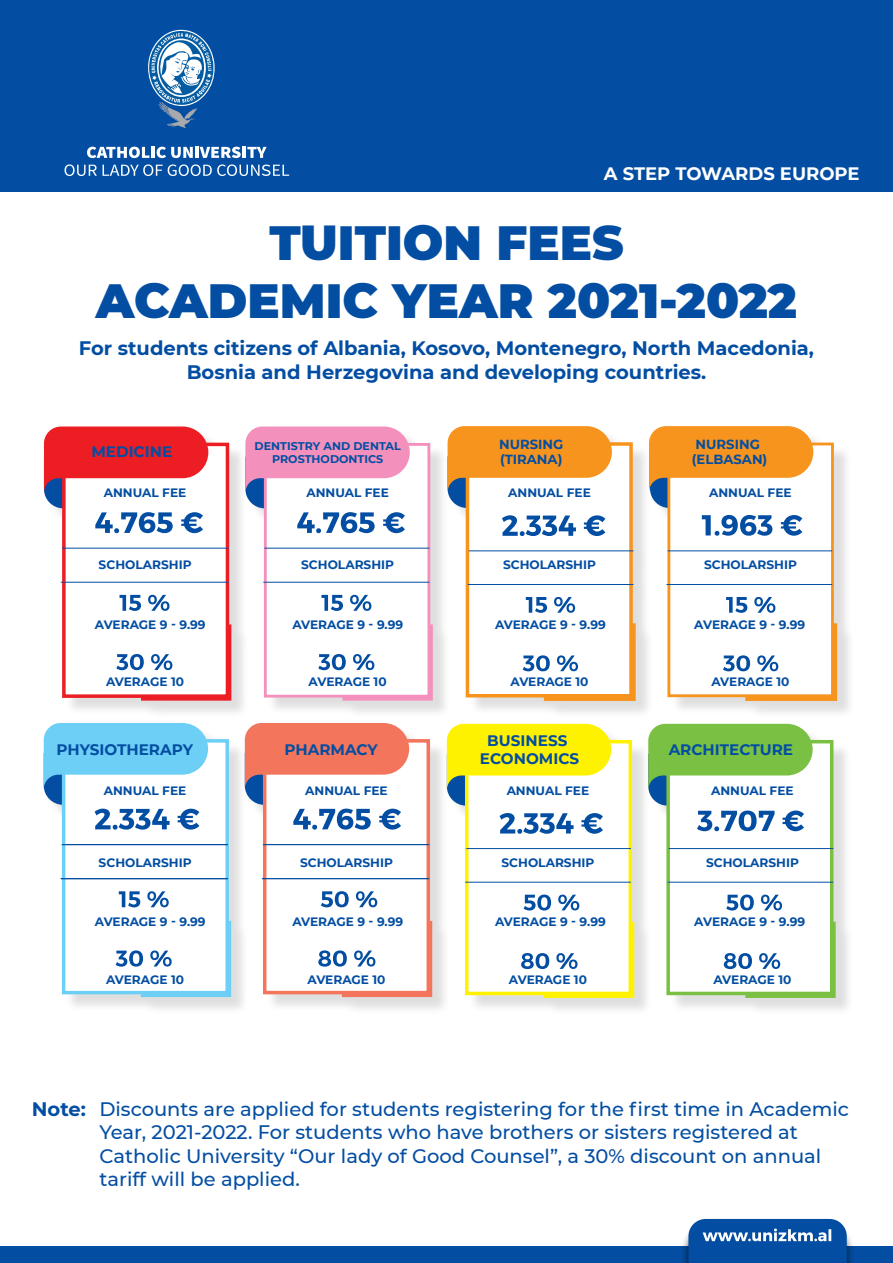
<style>
.page{position:relative;width:893px;height:1263px;background:#fff}
.page>*{position:absolute;margin:0;border:0;box-sizing:border-box;transform-origin:0 0}
.t1{font:900 48px/57.6px "Montserrat";color:#034ea2;text-align:center}
.t2{font:500 19.5px/23.4px "Montserrat";color:#034ea2}
.t3{font:700 19.5px/23.4px "Montserrat";color:#034ea2;text-align:center}
.t4{font:700 18px "Montserrat";color:#fff}
.t5{font:700 15.15px/18.3px "Montserrat";color:#034ea2;text-align:center}
.t6{font:700 13.2px/15.8px "Montserrat";color:#034ea2}
.t7{font:700 12.15px "Montserrat";color:#034ea2}
.t8{font:700 11.1px/13.4px "Montserrat";color:#034ea2;text-align:center}
.s1{font-weight:700}
</style>
<div class="page">
<div style="left:0;top:0;width:893px;height:191px;background:#034ea2"></div>
<div style="left:0;top:1246px;width:893px;height:17px;background:#034ea2"></div>
<div style="left:680px;top:1223px;width:175px;height:40px;background:#000;opacity:.75"></div>
<svg style="left:688px;top:1219px;width:159px;height:44px"></svg>
<div style="left:46px;top:429px;width:810px;height:588px;background:#000;opacity:.13"></div>
<div style="left:141px;top:624px;width:90px;height:77px;background:#ed1d24"></div>
<div style="left:64px;top:444px;width:163px;height:252px;background:#fff"></div>
<div style="left:62px;top:443px;width:167px;height:255px;border:4px solid #ed1d24"></div>
<div style="left:342px;top:624px;width:91px;height:77px;background:#f391bc"></div>
<div style="left:265px;top:444px;width:164px;height:252px;background:#fff"></div>
<div style="left:264px;top:443px;width:166px;height:254px;border:3px solid #f391bc"></div>
<div style="left:342px;top:921px;width:90px;height:76px;background:#f3755c"></div>
<div style="left:265px;top:741px;width:163px;height:251px;background:#fff"></div>
<div style="left:263px;top:739px;width:167px;height:255px;border:4px solid #f3755c"></div>
<div style="left:141px;top:921px;width:90px;height:76px;background:#6dcff6"></div>
<div style="left:64px;top:741px;width:163px;height:251px;background:#fff"></div>
<div style="left:62px;top:739px;width:167px;height:255px;border:4px solid #6dcff6"></div>
<div style="left:545px;top:624px;width:90px;height:76px;background:#f7941e"></div>
<div style="left:544px;top:623px;width:92px;height:78px;border:1px solid #f7941e"></div>
<div style="left:467px;top:444px;width:164px;height:252px;background:#fff"></div>
<div style="left:466px;top:442px;width:167px;height:255px;border:4px solid #f7941e"></div>
<svg style="left:448px;top:426px;width:164px;height:82px"></svg>
<div style="left:746px;top:624px;width:90px;height:76px;background:#f7941e"></div>
<div style="left:745px;top:623px;width:92px;height:78px;border:1px solid #f7941e"></div>
<div style="left:669px;top:444px;width:163px;height:252px;background:#fff"></div>
<div style="left:667px;top:443px;width:167px;height:254px;border:3px solid #f7941e"></div>
<svg style="left:649px;top:426px;width:165px;height:82px"></svg>
<div style="left:544px;top:922px;width:90px;height:76px;background:#fff200"></div>
<div style="left:467px;top:742px;width:163px;height:251px;background:#fff"></div>
<div style="left:465px;top:740px;width:167px;height:255px;border:4px solid #fff200"></div>
<svg style="left:447px;top:724px;width:164px;height:82px"></svg>
<div style="left:745px;top:922px;width:91px;height:76px;background:#7ac143"></div>
<div style="left:668px;top:742px;width:164px;height:251px;background:#fff"></div>
<div style="left:666px;top:740px;width:167px;height:255px;border:4px solid #7ac143"></div>
<svg style="left:44px;top:426px;width:164px;height:107px"></svg>
<svg style="left:120px;top:595px;width:21px;height:16px"></svg>
<svg style="left:148px;top:595px;width:21px;height:16px"></svg>
<svg style="left:116px;top:654px;width:28px;height:16px"></svg>
<svg style="left:151px;top:654px;width:21px;height:16px"></svg>
<hr style="left:62px;top:548px;width:167px;height:1px;background:#034ea2">
<hr style="left:61px;top:582px;width:168px;height:1px;background:#034ea2">
<svg style="left:44px;top:723px;width:164px;height:107px"></svg>
<svg style="left:702px;top:515px;width:70px;height:21px"></svg>
<svg style="left:781px;top:515px;width:21px;height:21px"></svg>
<svg style="left:648px;top:724px;width:165px;height:107px"></svg>
<svg style="left:245px;top:426px;width:165px;height:107px"></svg>
<svg style="left:245px;top:723px;width:164px;height:107px"></svg>
<svg style="left:321px;top:595px;width:22px;height:16px"></svg>
<svg style="left:350px;top:595px;width:21px;height:16px"></svg>
<svg style="left:318px;top:654px;width:28px;height:16px"></svg>
<svg style="left:353px;top:654px;width:21px;height:16px"></svg>
<svg style="left:321px;top:891px;width:28px;height:16px"></svg>
<svg style="left:356px;top:891px;width:21px;height:16px"></svg>
<svg style="left:318px;top:950px;width:29px;height:17px"></svg>
<svg style="left:354px;top:950px;width:21px;height:16px"></svg>
<svg style="left:119px;top:891px;width:21px;height:16px"></svg>
<svg style="left:147px;top:891px;width:22px;height:16px"></svg>
<svg style="left:116px;top:950px;width:27px;height:17px"></svg>
<svg style="left:150px;top:950px;width:22px;height:16px"></svg>
<svg style="left:502px;top:515px;width:74px;height:21px"></svg>
<svg style="left:584px;top:515px;width:21px;height:21px"></svg>
<svg style="left:526px;top:597px;width:21px;height:16px"></svg>
<svg style="left:554px;top:597px;width:21px;height:16px"></svg>
<svg style="left:523px;top:655px;width:27px;height:16px"></svg>
<svg style="left:557px;top:655px;width:21px;height:16px"></svg>
<hr style="left:469px;top:550px;width:164px;height:1px;background:#034ea2">
<hr style="left:468px;top:584px;width:165px;height:1px;background:#034ea2">
<svg style="left:499px;top:813px;width:74px;height:21px"></svg>
<svg style="left:581px;top:813px;width:22px;height:21px"></svg>
<svg style="left:524px;top:894px;width:27px;height:16px"></svg>
<svg style="left:558px;top:895px;width:21px;height:15px"></svg>
<svg style="left:521px;top:953px;width:28px;height:16px"></svg>
<svg style="left:556px;top:953px;width:21px;height:16px"></svg>
<svg style="left:726px;top:894px;width:28px;height:16px"></svg>
<svg style="left:761px;top:895px;width:21px;height:15px"></svg>
<svg style="left:724px;top:953px;width:28px;height:16px"></svg>
<svg style="left:759px;top:953px;width:21px;height:16px"></svg>
<svg style="left:726px;top:597px;width:21px;height:16px"></svg>
<svg style="left:754px;top:597px;width:21px;height:16px"></svg>
<svg style="left:723px;top:655px;width:27px;height:16px"></svg>
<svg style="left:757px;top:655px;width:21px;height:16px"></svg>
<hr style="left:264px;top:548px;width:165px;height:1px;background:#034ea2">
<hr style="left:263px;top:582px;width:166px;height:1px;background:#034ea2">
<hr style="left:263px;top:844px;width:166px;height:1px;background:#034ea2">
<hr style="left:262px;top:878px;width:167px;height:1px;background:#034ea2">
<hr style="left:62px;top:844px;width:166px;height:1px;background:#034ea2">
<hr style="left:61px;top:878px;width:167px;height:1px;background:#034ea2">
<hr style="left:668px;top:550px;width:164px;height:1px;background:#034ea2">
<hr style="left:666px;top:584px;width:166px;height:1px;background:#034ea2">
<hr style="left:466px;top:848px;width:165px;height:1px;background:#034ea2">
<hr style="left:465px;top:882px;width:166px;height:1px;background:#034ea2">
<hr style="left:669px;top:848px;width:164px;height:1px;background:#034ea2">
<hr style="left:668px;top:882px;width:165px;height:1px;background:#034ea2">
<svg style="left:87px;top:147px;width:62px;height:11px"></svg>
<hr style="left:151px;top:147px;width:4px;height:11px;background:#fff">
<svg style="left:157px;top:147px;width:110px;height:11px"></svg>
<svg style="left:65px;top:164px;width:32px;height:12px"></svg>
<svg style="left:103px;top:164px;width:186px;height:12px"></svg>
<svg style="left:148px;top:30px;width:67px;height:98px"></svg>
<h3 class="t4" style="left:604px;top:161px;width:257px">A STEP TOWARDS EUROPE</h3>
<h1 class="t1" style="left:96px;top:212px;width:703px">TUITION FEES<br>ACADEMIC YEAR 2021-2022</h1>
<h2 class="t3" style="left:79px;top:336px;width:737px">For students citizens of Albania, Kosovo, Montenegro, North Macedonia,<br>Bosnia and Herzegovina and developing countries.</h2>
<p class="t5" style="left:91px;top:442px;width:82px">MEDICINE</p>
<p class="t8" style="left:255px;top:438px;width:148px">DENTISTRY AND DENTAL<br>PROSTHODONTICS</p>
<p class="t6" style="left:499px;top:435px;width:66px">NURSING (TIRANA)</p>
<p class="t6" style="left:692px;top:435px;width:77px">NURSING (ELBASAN)</p>
<p class="t7" style="left:104px;top:484px;width:84px">ANNUAL FEE</p>
<p class="t7" style="left:306px;top:484px;width:84px">ANNUAL FEE</p>
<p class="t7" style="left:508px;top:484px;width:84px">ANNUAL FEE</p>
<p class="t7" style="left:709px;top:484px;width:84px">ANNUAL FEE</p>
<p class="t7" style="left:99px;top:556px;width:94px">SCHOLARSHIP</p>
<p class="t7" style="left:301px;top:556px;width:94px">SCHOLARSHIP</p>
<p class="t7" style="left:503px;top:556px;width:94px">SCHOLARSHIP</p>
<p class="t7" style="left:704px;top:556px;width:94px">SCHOLARSHIP</p>
<p class="t7" style="left:95px;top:616px;width:112px">AVERAGE 9 - 9.99</p>
<p class="t7" style="left:292px;top:616px;width:112px">AVERAGE 9 - 9.99</p>
<p class="t7" style="left:495px;top:616px;width:112px">AVERAGE 9 - 9.99</p>
<p class="t7" style="left:694px;top:616px;width:112px">AVERAGE 9 - 9.99</p>
<p class="t7" style="left:106px;top:673px;width:80px">AVERAGE 10</p>
<p class="t7" style="left:309px;top:673px;width:80px">AVERAGE 10</p>
<p class="t7" style="left:510px;top:673px;width:80px">AVERAGE 10</p>
<p class="t7" style="left:711px;top:673px;width:80px">AVERAGE 10</p>
<p class="t5" style="left:56px;top:739px;width:138px">PHYSIOTHERAPY</p>
<p class="t5" style="left:284px;top:739px;width:95px">PHARMACY</p>
<p class="t5" style="left:480px;top:730px;width:101px">BUSINESS<br>ECONOMICS</p>
<p class="t5" style="left:669px;top:739px;width:126px">ARCHITECTURE</p>
<p class="t7" style="left:104px;top:782px;width:84px">ANNUAL FEE</p>
<p class="t7" style="left:305px;top:782px;width:84px">ANNUAL FEE</p>
<p class="t7" style="left:507px;top:782px;width:84px">ANNUAL FEE</p>
<p class="t7" style="left:711px;top:782px;width:84px">ANNUAL FEE</p>
<p class="t7" style="left:99px;top:854px;width:94px">SCHOLARSHIP</p>
<p class="t7" style="left:300px;top:854px;width:94px">SCHOLARSHIP</p>
<p class="t7" style="left:501px;top:854px;width:94px">SCHOLARSHIP</p>
<p class="t7" style="left:706px;top:854px;width:94px">SCHOLARSHIP</p>
<p class="t7" style="left:95px;top:913px;width:112px">AVERAGE 9 - 9.99</p>
<p class="t7" style="left:292px;top:913px;width:112px">AVERAGE 9 - 9.99</p>
<p class="t7" style="left:495px;top:913px;width:112px">AVERAGE 9 - 9.99</p>
<p class="t7" style="left:694px;top:913px;width:112px">AVERAGE 9 - 9.99</p>
<p class="t7" style="left:106px;top:971px;width:80px">AVERAGE 10</p>
<p class="t7" style="left:307px;top:971px;width:80px">AVERAGE 10</p>
<p class="t7" style="left:509px;top:971px;width:80px">AVERAGE 10</p>
<p class="t7" style="left:713px;top:971px;width:80px">AVERAGE 10</p>
<p class="t2" style="left:99px;top:1096px;width:751px;text-indent:-68px"><span class="s1">Note:</span> Discounts are applied for students registering for the first time in Academic Year, 2021-2022. For students who have brothers or sisters registered at Catholic University “Our lady of Good Counsel”, a 30% discount on annual tariff will be applied.</p>
</div>
